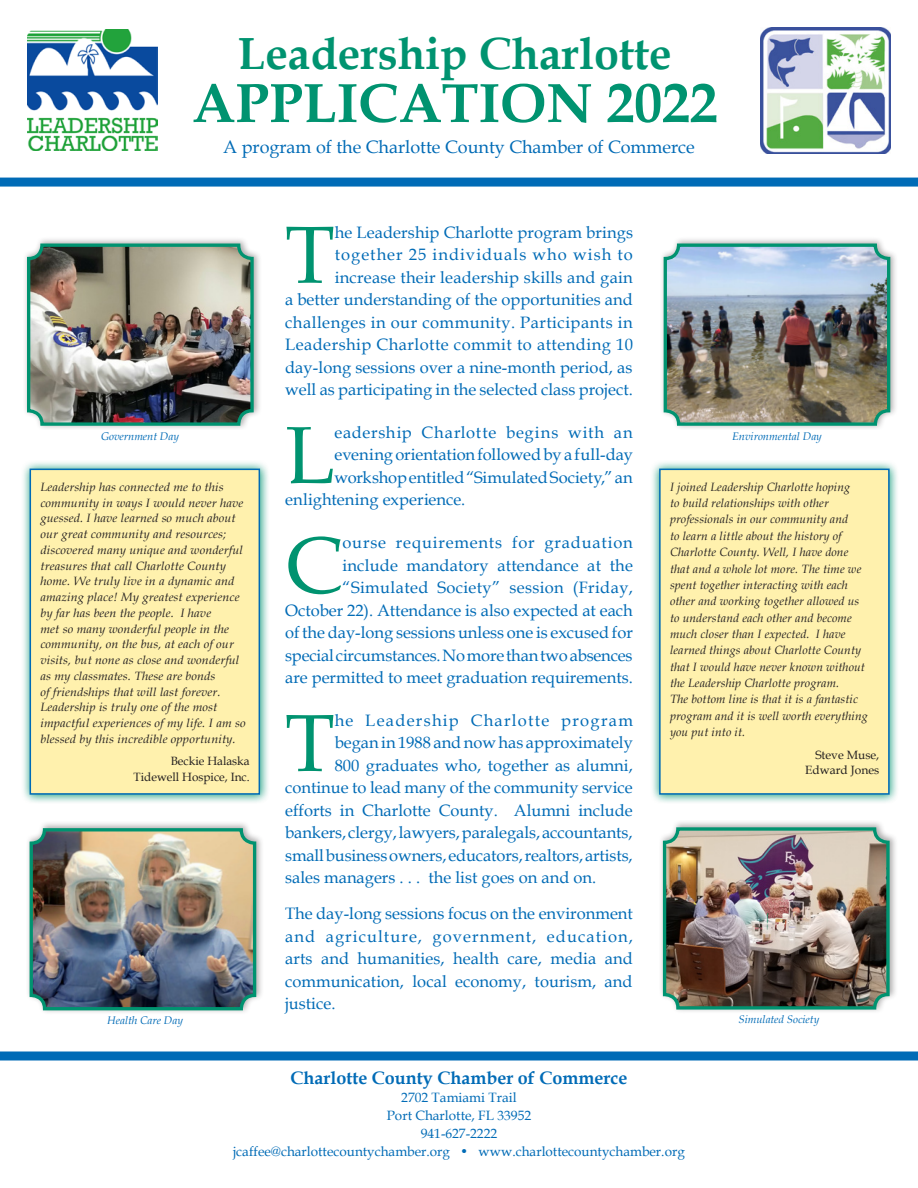
<style>
.page{position:relative;width:918px;height:1188px;background:#fff}
.page>*{position:absolute;margin:0;border:0;box-sizing:border-box;transform-origin:0 0}
.t1{font:81px "Book Antiqua";color:#009370}
.t2{font:700 55.5px "Book Antiqua";color:#009370}
.t3{font:700 45px "Book Antiqua";color:#009370}
.t4{font:18px "Book Antiqua";color:#006bb6}
.t5{font:700 18px "Book Antiqua";color:#006bb6}
.t6{font:16.5px/22.5px "Book Antiqua";color:#006bb6;text-align:right}
.t7{font:16.5px "Book Antiqua";letter-spacing:.05em;color:#006bb6}
.t8{font:16.5px "Book Antiqua";letter-spacing:.08em;color:#006bb6}
.t9{font:13.5px/18px "Book Antiqua";color:#006bb6;text-align:center}
.Quotes{font:italic 12px/15.8px "Book Antiqua";letter-spacing:.01em;color:#231f20;scale:1.04 1}
.Quotes-2{font:italic 12px/16.4px "Book Antiqua";letter-spacing:.01em;color:#231f20}
.Quotes-3{font:12px/15.8px "Book Antiqua";color:#231f20;text-align:right}
.t10{font:italic 11.1px "Book Antiqua";color:#006bb6}
</style>
<div class="page">
<div style="left:0;top:178px;width:918px;height:9px;background:#006bb6"></div>
<img style="left:761px;top:27px;width:130px;height:127px">
<img style="left:27px;top:30px;width:130px;height:121px">
<div style="left:0;top:1052px;width:918px;height:8px;background:#006bb6"></div>
<div style="left:26px;top:821px;width:238px;height:194px;background:#231f20;opacity:.37"></div>
<img style="left:31px;top:830px;width:224px;height:179px">
<div style="left:30px;top:828px;width:226px;height:182px;border:3px solid #009370;border-radius:13px"></div>
<div style="left:23px;top:236px;width:239px;height:194px;background:#231f20;opacity:.37"></div>
<img style="left:29px;top:245px;width:223px;height:179px">
<div style="left:27px;top:244px;width:227px;height:182px;border:3px solid #009370;border-radius:13px"></div>
<div style="left:660px;top:236px;width:239px;height:194px;background:#231f20;opacity:.37"></div>
<img style="left:665px;top:245px;width:224px;height:179px">
<div style="left:664px;top:244px;width:226px;height:182px;border:3px solid #009370;border-radius:13px"></div>
<div style="left:20px;top:459px;width:250px;height:345px;background:#009370;opacity:.75"></div>
<div style="left:30px;top:469px;width:230px;height:326px;background:#fff1ad;border:2px solid #006bb6"></div>
<div style="left:659px;top:820px;width:239px;height:194px;background:#231f20;opacity:.37"></div>
<img style="left:665px;top:829px;width:223px;height:179px">
<div style="left:663px;top:827px;width:227px;height:183px;border:3px solid #009370;border-radius:13px"></div>
<div style="left:649px;top:459px;width:250px;height:345px;background:#009370;opacity:.75"></div>
<div style="left:659px;top:469px;width:231px;height:326px;background:#fff1ad;border:2px solid #006bb6"></div>
<p class="t3" style="left:238px;top:24px;width:435px">Leadership Charlotte</p>
<p class="t2" style="left:192px;top:65px;width:527px">APPLICATION 2022</p>
<p class="t4" style="left:223px;top:134px;width:473px">A program of the Charlotte County Chamber of Commerce</p>
<p class="t10" style="left:101px;top:429px;width:80px">Government Day</p>
<p class="Quotes" style="left:40px;top:478px;width:199px">Leadership has connected me to this community in ways I would never have guessed. I have learned so much about our great community and resources; discovered many unique and wonderful treasures that call Charlotte County home. We truly live in a dynamic and amazing place! My greatest experience by far has been the people. I have<br>met so many wonderful people in the community, on the bus, at each of our visits, but none as close and wonderful as my classmates. These are bonds<br>of friendships that will last forever.<br>Leadership is truly one of the most impactful experiences of my life. I am so blessed by this incredible opportunity.</p>
<p class="Quotes-3" style="left:134px;top:753px;width:118px">Beckie Halaska<br>Tidewell Hospice, Inc.</p>
<p class="t10" style="left:107px;top:1012px;width:77px">Health Care Day</p>
<p class="t6" style="left:285px;top:220px;width:349px">he Leadership Charlotte program brings together 25 individuals who wish to increase their leadership skills and gain<br>a better understanding of the opportunities and challenges in our community. Participants in Leadership Charlotte commit to attending 10 day-long sessions over a nine-month period, as well as participating in the selected class project.</p>
<p class="t1" style="left:285px;top:399px;width:51px">L</p>
<p class="t7" style="left:335px;top:421px;width:300px">eadership Charlotte begins with an</p>
<p class="t1" style="left:285px;top:199px;width:51px">T</p>
<p class="t6" style="left:335px;top:443px;width:300px">evening orientation followed by a full-day</p>
<p class="t6" style="left:335px;top:466px;width:300px">workshop entitled “Simulated Society,” an</p>
<p class="t6" style="left:285px;top:488px;width:182px">enlightening experience.</p>
<p class="t1" style="left:285px;top:509px;width:59px">C</p>
<p class="t6" style="left:285px;top:531px;width:349px">ourse requirements for graduation include mandatory attendance at the “Simulated Society” session (Friday, October 22). Attendance is also expected at each of the day-long sessions unless one is excused for special circumstances. No more than two absences are permitted to meet graduation requirements.</p>
<p class="t1" style="left:285px;top:687px;width:51px">T</p>
<p class="t8" style="left:335px;top:709px;width:300px">he Leadership Charlotte program</p>
<p class="t6" style="left:335px;top:731px;width:300px">began in 1988 and now has approximately</p>
<p class="t6" style="left:335px;top:754px;width:300px">800 graduates who, together as alumni,</p>
<p class="t6" style="left:285px;top:776px;width:349px">continue to lead many of the community service</p>
<p class="t6" style="left:285px;top:799px;width:349px">efforts in Charlotte County. Alumni include</p>
<p class="t6" style="left:285px;top:821px;width:349px">bankers, clergy, lawyers, paralegals, accountants,</p>
<p class="t6" style="left:285px;top:844px;width:349px">small business owners, educators, realtors, artists,</p>
<p class="t6" style="left:285px;top:866px;width:313px">sales managers . . . the list goes on and on.</p>
<p class="t6" style="left:285px;top:902px;width:349px;text-align:justify">The day-long sessions focus on the environment and agriculture, government, education, arts and humanities, health care, media and communication, local economy, tourism, and justice.</p>
<p class="t5" style="left:290px;top:1065px;width:338px">Charlotte County Chamber of Commerce</p>
<p class="t10" style="left:732px;top:429px;width:91px">Environmental Day</p>
<p class="Quotes-2" style="left:670px;top:478px;width:199px">I joined Leadership Charlotte hoping<br>to build relationships with other professionals in our community and<br>to learn a little about the history of Charlotte County. Well, I have done that and a whole lot more. The time we spent together interacting with each other and working together allowed us to understand each other and become much closer than I expected. I have learned things about Charlotte County that I would have never known without the Leadership Charlotte program.<br>The bottom line is that it is a fantastic program and it is well worth everything you put into it.</p>
<p class="Quotes-3" style="left:805px;top:746px;width:76px">Steve Muse,<br>Edward Jones</p>
<p class="t10" style="left:739px;top:1011px;width:82px">Simulated Society</p>
<p class="t9" style="left:387px;top:1088px;width:146px">2702 Tamiami Trail<br>Port Charlotte, FL 33952</p>
<p class="t9" style="left:421px;top:1124px;width:78px">941-627-2222</p>
<p class="t9" style="left:233px;top:1142px;width:453px">jcaffee@charlottecountychamber.org • www.charlottecountychamber.org</p>
</div>
